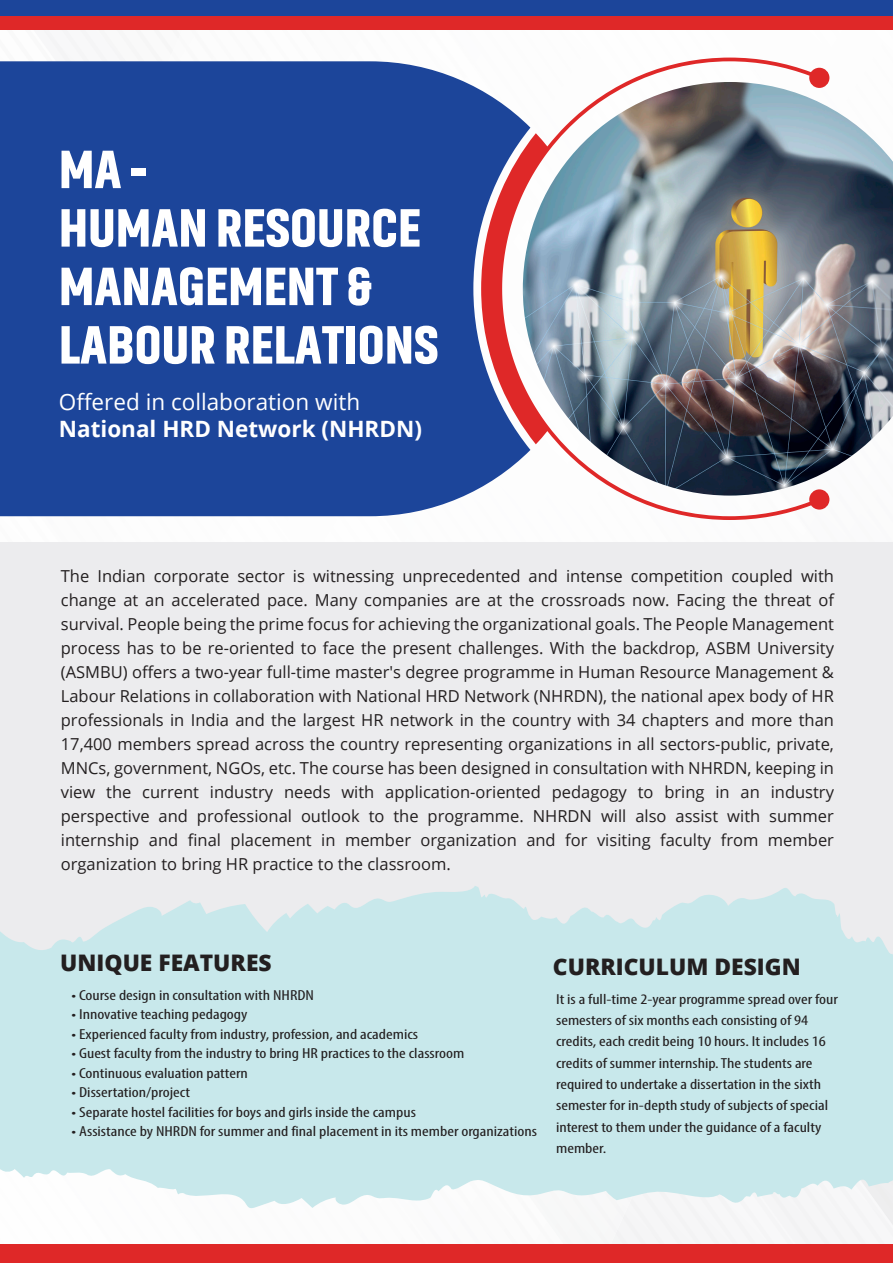
<style>
.page{position:relative;width:893px;height:1263px;background:#fff}
.page>*{position:absolute;margin:0;border:0;box-sizing:border-box;transform-origin:0 0}
.t1{font:900 54px/58.5px "Akhand";color:#fff}
.t2{font:800 22.8px "Open Sans";color:#231f20}
.t3{font:22.5px "Open Sans";color:#fff}
.t4{font:700 22.5px "Open Sans";color:#fff}
.t5{font:16.5px/24px "Open Sans";color:#231f20;text-align:justify}
.t6{font:condensed 14.55px/21.3px "Myriad Pro";color:#231f20;scale:1.25 1}
</style>
<div class="page">
<div style="left:0;top:61px;width:481px;height:455px;background:#1c459a"></div>
<img style="left:829px;top:107px;width:64px;height:364px">
<img style="left:481px;top:58px;width:348px;height:462px">
<div style="left:0;top:0;width:893px;height:29px;background:#df2828"></div>
<div style="left:0;top:1244px;width:893px;height:19px;background:#df2828"></div>
<div style="left:0;top:0;width:893px;height:16px;background:#1c459a"></div>
<div style="left:0;top:542px;width:893px;height:434px;background:#ececee"></div>
<svg style="left:0;top:886px;width:893px;height:322px;background:#cde9ec"></svg>
<h1 class="t1" style="left:59px;top:141px;width:381px">MA -<br>HUMAN RESOURCE<br>MANAGEMENT &amp;<br>LABOUR RELATIONS</h1>
<h3 class="t3" style="left:59px;top:387px;width:303px">Offered in collaboration with</h3>
<h3 class="t4" style="left:59px;top:413px;width:365px">National HRD Network (NHRDN)</h3>
<p class="t5" style="left:61px;top:563px;width:775px">The Indian corporate sector is witnessing unprecedented and intense competition coupled with change at an accelerated pace. Many companies are at the crossroads now. Facing the threat of survival. People being the prime focus for achieving the organizational goals. The People Management process has to be re-oriented to face the present challenges. With the backdrop, ASBM University (ASMBU) offers a two-year full-time master's degree programme in Human Resource Management &amp; Labour Relations in collaboration with National HRD Network (NHRDN), the national apex body of HR professionals in India and the largest HR network in the country with 34 chapters and more than 17,400 members spread across the country representing organizations in all sectors-public, private, MNCs, government, NGOs, etc. The course has been designed in consultation with NHRDN, keeping in view the current industry needs with application-oriented pedagogy to bring in an industry perspective and professional outlook to the programme. NHRDN will also assist with summer internship and final placement in member organization and for visiting faculty from member organization to bring HR practice to the classroom.</p>
<h2 class="t2" style="left:60px;top:946px;width:213px">UNIQUE FEATURES</h2>
<p class="t6" style="left:72px;top:984px;width:195px">• Course design in consultation with NHRDN</p>
<p class="t6" style="left:72px;top:1003px;width:142px">• Innovative teaching pedagogy</p>
<p class="t6" style="left:72px;top:1023px;width:279px">• Experienced faculty from industry, profession, and academics</p>
<p class="t6" style="left:72px;top:1042px;width:316px">• Guest faculty from the industry to bring HR practices to the classroom</p>
<p class="t6" style="left:72px;top:1062px;width:143px">• Continuous evaluation pattern</p>
<p class="t6" style="left:72px;top:1081px;width:96px">• Dissertation/project</p>
<p class="t6" style="left:72px;top:1101px;width:277px">• Separate hostel facilities for boys and girls inside the campus</p>
<p class="t6" style="left:72px;top:1120px;width:374px">• Assistance by NHRDN for summer and final placement in its member organizations</p>
<h2 class="t2" style="left:553px;top:950px;width:249px">CURRICULUM DESIGN</h2>
<p class="t6" style="left:556px;top:988px;width:227px">It is a full-time 2-year programme spread over four semesters of six months each consisting of 94 credits, each credit being 10 hours. It includes 16 credits of summer internship. The students are required to undertake a dissertation in the sixth semester for in-depth study of subjects of special interest to them under the guidance of a faculty member.</p>
</div>
